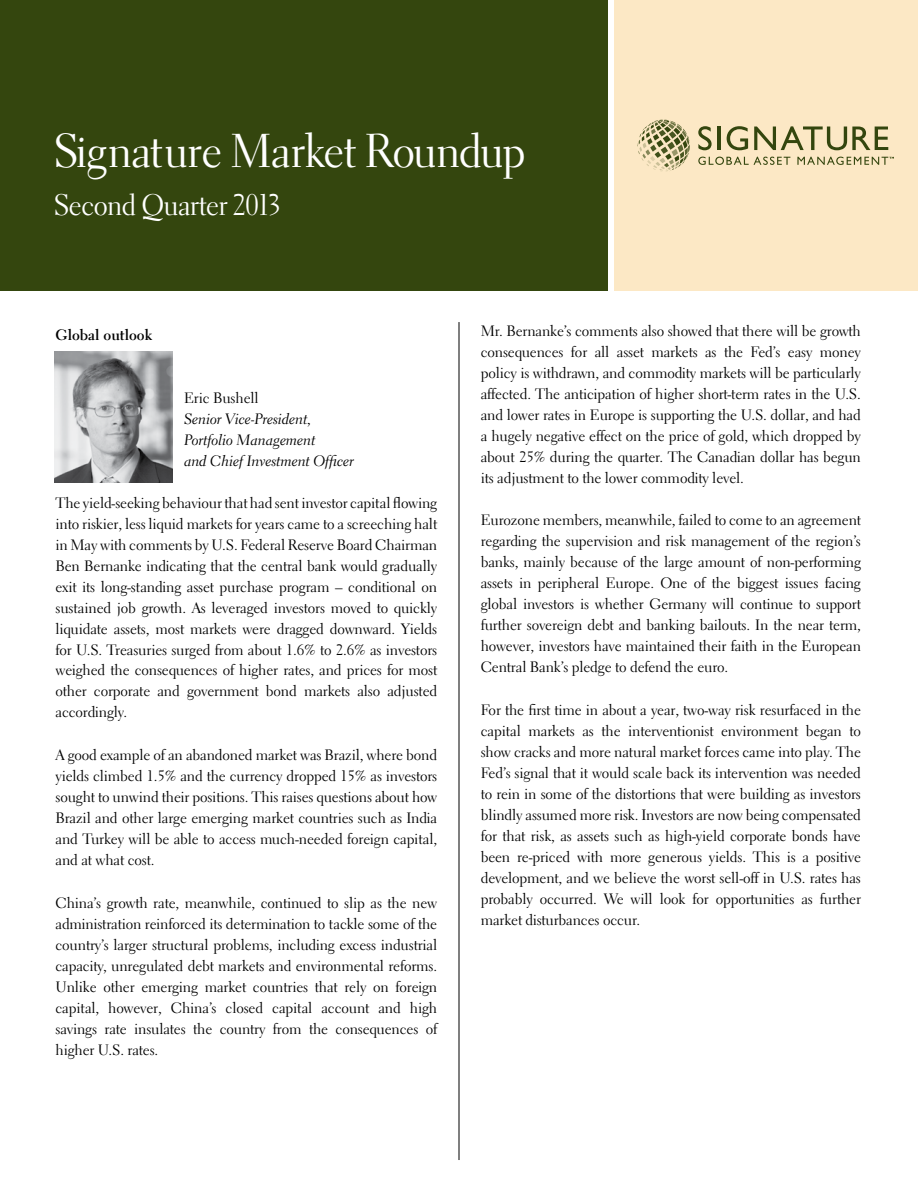
<style>
.page{position:relative;width:918px;height:1188px;background:#fff}
.page>*{position:absolute;margin:0;border:0;box-sizing:border-box;transform-origin:0 0}
.t1{font:48px "Electra LH Display";letter-spacing:.01em;color:#fff}
.t2{font:30px "Electra LH Display";letter-spacing:.01em;color:#fff}
.t3{font:15px/21px "Electra LH";letter-spacing:-.01em;color:#000;text-align:justify}
.t4{font:15px/21px "Electra LH Cursive";letter-spacing:-.01em;color:#000}
.t5{font:700 15px "Electra LH";color:#000}
</style>
<div class="page">
<hr style="left:459px;top:322px;width:1px;height:838px;background:#000">
<div style="left:614px;top:0;width:304px;height:290px;background:#fce8c5"></div>
<img style="left:54px;top:352px;width:118px;height:131px">
<div style="left:0;top:0;width:608px;height:290px;background:#34460e"></div>
<svg style="left:638px;top:120px;width:52px;height:51px"></svg>
<svg style="left:698px;top:126px;width:14px;height:24px"></svg>
<hr style="left:718px;top:127px;width:3px;height:23px;background:#34460e">
<svg style="left:727px;top:126px;width:21px;height:24px"></svg>
<svg style="left:754px;top:126px;width:134px;height:24px"></svg>
<svg style="left:698px;top:157px;width:92px;height:8px"></svg>
<svg style="left:797px;top:157px;width:97px;height:8px"></svg>
<h1 class="t1" style="left:54px;top:122px;width:473px">Signature Market Roundup</h1>
<h2 class="t2" style="left:54px;top:187px;width:228px">Second Quarter 2013</h2>
<p class="t5" style="left:56px;top:325px;width:98px">Global outlook</p>
<p class="t3" style="left:184px;top:387px;width:76px">Eric Bushell</p>
<p class="t4" style="left:184px;top:408px;width:171px">Senior Vice-President,<br>Portfolio Management<br>and Chief Investment Officer</p>
<p class="t3" style="left:56px;top:492px;width:383px">The yield-seeking behaviour that had sent investor capital flowing into riskier, less liquid markets for years came to a screeching halt in May with comments by U.S. Federal Reserve Board Chairman Ben Bernanke indicating that the central bank would gradually exit its long-standing asset purchase program – conditional on sustained job growth. As leveraged investors moved to quickly liquidate assets, most markets were dragged downward. Yields for U.S. Treasuries surged from about 1.6% to 2.6% as investors weighed the consequences of higher rates, and prices for most other corporate and government bond markets also adjusted accordingly.</p>
<p class="t3" style="left:56px;top:744px;width:383px">A good example of an abandoned market was Brazil, where bond yields climbed 1.5% and the currency dropped 15% as investors sought to unwind their positions. This raises questions about how Brazil and other large emerging market countries such as India and Turkey will be able to access much-needed foreign capital, and at what cost.</p>
<p class="t3" style="left:56px;top:892px;width:383px">China’s growth rate, meanwhile, continued to slip as the new administration reinforced its determination to tackle some of the country’s larger structural problems, including excess industrial capacity, unregulated debt markets and environmental reforms.<br>Unlike other emerging market countries that rely on foreign capital, however, China’s closed capital account and high savings rate insulates the country from the consequences of higher U.S. rates.</p>
<p class="t3" style="left:481px;top:320px;width:382px">Mr. Bernanke’s comments also showed that there will be growth consequences for all asset markets as the Fed’s easy money policy is withdrawn, and commodity markets will be particularly affected. The anticipation of higher short-term rates in the U.S. and lower rates in Europe is supporting the U.S. dollar, and had a hugely negative effect on the price of gold, which dropped by about 25% during the quarter. The Canadian dollar has begun its adjustment to the lower commodity level.</p>
<p class="t3" style="left:481px;top:510px;width:382px">Eurozone members, meanwhile, failed to come to an agreement regarding the supervision and risk management of the region’s banks, mainly because of the large amount of non-performing assets in peripheral Europe. One of the biggest issues facing global investors is whether Germany will continue to support further sovereign debt and banking bailouts. In the near term, however, investors have maintained their faith in the European Central Bank’s pledge to defend the euro.</p>
<p class="t3" style="left:481px;top:699px;width:382px">For the first time in about a year, two-way risk resurfaced in the capital markets as the interventionist environment began to show cracks and more natural market forces came into play. The Fed’s signal that it would scale back its intervention was needed to rein in some of the distortions that were building as investors blindly assumed more risk. Investors are now being compensated for that risk, as assets such as high-yield corporate bonds have been re-priced with more generous yields. This is a positive development, and we believe the worst sell-off in U.S. rates has probably occurred. We will look for opportunities as further market disturbances occur.</p>
</div>
